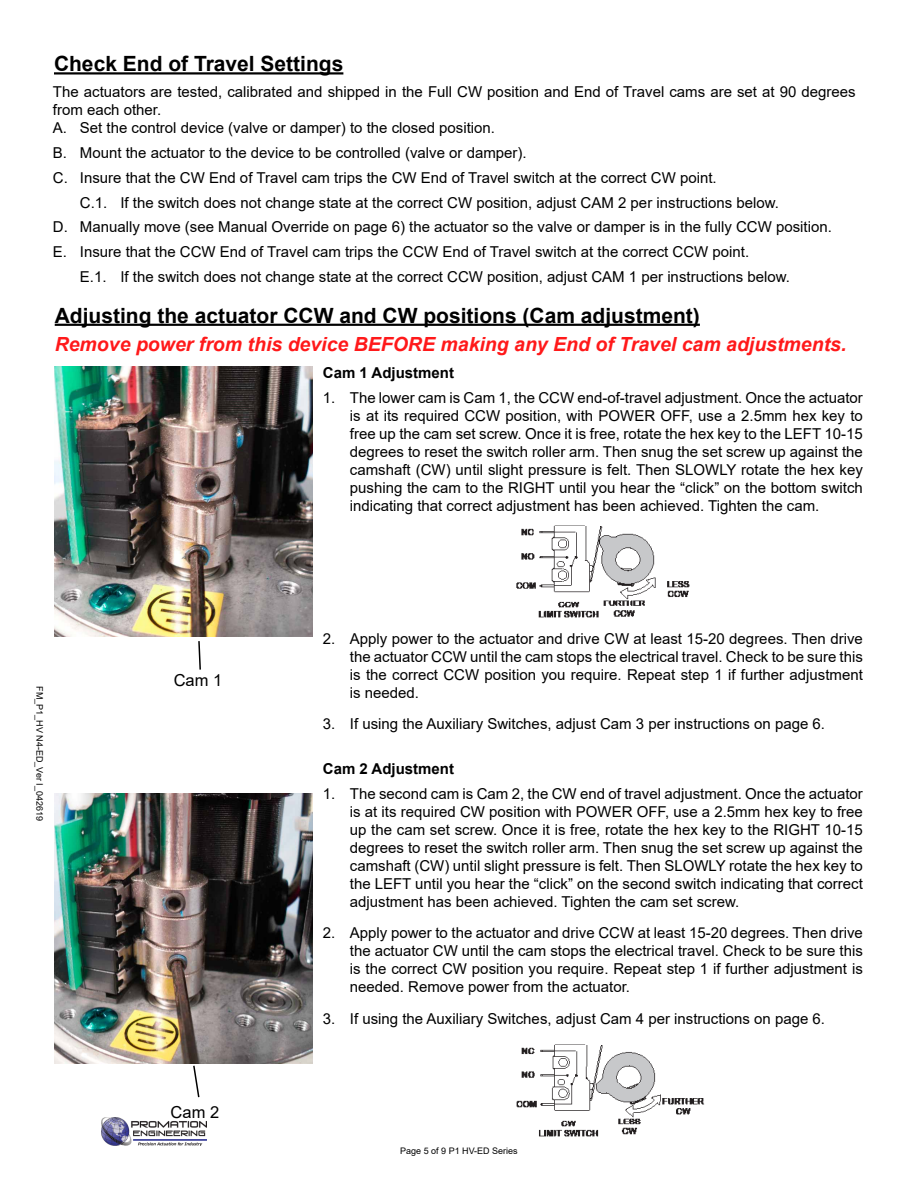
<style>
.page{position:relative;width:918px;height:1188px;background:#fff}
.page>*{position:absolute;margin:0;border:0;box-sizing:border-box;transform-origin:0 0}
.t1{font:700 21px "Arial";color:#000}
.t2{font:italic 700 19.5px "Arial";color:#ff191a}
.t3{font:16.5px "Arial";color:#000}
.t4{font:15px/18px "Arial";color:#000;text-align:justify}
.t5{font:700 15px "Arial";color:#000}
.t6{font:9px "Arial";color:#000}
</style>
<div class="page">
<img style="left:102px;top:1118px;width:104px;height:28px">
<img style="left:55px;top:367px;width:257px;height:270px">
<img style="left:55px;top:793px;width:257px;height:270px">
<img style="left:516px;top:525px;width:174px;height:93px">
<img style="left:516px;top:1044px;width:189px;height:93px">
<svg style="left:198px;top:641px;width:3px;height:29px"></svg>
<svg style="left:193px;top:1065px;width:7px;height:33px"></svg>
<hr style="left:54px;top:72px;width:289px;height:3px;background:#000">
<hr style="left:55px;top:324px;width:645px;height:2px;background:#000">
<h1 class="t1" style="left:54px;top:49px;width:291px">Check End of Travel Settings</h1>
<p class="t4" style="left:53px;top:83px;width:804px;text-align:left">The actuators are tested, calibrated and shipped in the Full CW position and End of Travel cams are set at 90 degrees from each other.<br>A. Set the control device (valve or damper) to the closed position.</p>
<p class="t4" style="left:53px;top:144px;width:475px">B. Mount the actuator to the device to be controlled (valve or damper).</p>
<p class="t4" style="left:53px;top:168px;width:665px">C. Insure that the CW End of Travel cam trips the CW End of Travel switch at the correct CW point.</p>
<p class="t4" style="left:80px;top:193px;width:701px">C.1. If the switch does not change state at the correct CW position, adjust CAM 2 per instructions below.</p>
<p class="t4" style="left:53px;top:218px;width:780px">D. Manually move (see Manual Override on page 6) the actuator so the valve or damper is in the fully CCW position.</p>
<p class="t4" style="left:53px;top:243px;width:698px">E. Insure that the CCW End of Travel cam trips the CCW End of Travel switch at the correct CCW point.</p>
<p class="t4" style="left:80px;top:267px;width:711px">E.1. If the switch does not change state at the correct CCW position, adjust CAM 1 per instructions below.</p>
<h1 class="t1" style="left:55px;top:300px;width:647px">Adjusting the actuator CCW and CW positions (Cam adjustment)</h1>
<h2 class="t2" style="left:55px;top:331px;width:793px">Remove power from this device BEFORE making any End of Travel cam adjustments.</h2>
<p class="t5" style="left:323px;top:362px;width:133px">Cam 1 Adjustment</p>
<p class="t4" style="left:350px;top:389px;width:515px;text-indent:-27px">1. The lower cam is Cam 1, the CCW end-of-travel adjustment. Once the actuator is at its required CCW position, with POWER OFF, use a 2.5mm hex key to free up the cam set screw. Once it is free, rotate the hex key to the LEFT 10-15 degrees to reset the switch roller arm. Then snug the set screw up against the camshaft (CW) until slight pressure is felt. Then SLOWLY rotate the hex key pushing the cam to the RIGHT until you hear the “click” on the bottom switch indicating that correct adjustment has been achieved. Tighten the cam.</p>
<p class="t6" style="left:46px;top:686px;width:136px;rotate:90deg">FM_P1_HV N4-ED_Ver I_042619</p>
<p class="t3" style="left:174px;top:669px;width:50px">Cam 1</p>
<p class="t3" style="left:171px;top:1101px;width:50px">Cam 2</p>
<p class="t4" style="left:350px;top:629px;width:514px;text-indent:-27px">2. Apply power to the actuator and drive CW at least 15-20 degrees. Then drive the actuator CCW until the cam stops the electrical travel. Check to be sure this is the correct CCW position you require. Repeat step 1 if further adjustment is needed.</p>
<p class="t4" style="left:323px;top:715px;width:504px">3. If using the Auxiliary Switches, adjust Cam 3 per instructions on page 6.</p>
<p class="t5" style="left:323px;top:758px;width:133px">Cam 2 Adjustment</p>
<p class="t4" style="left:350px;top:785px;width:515px;text-indent:-27px">1. The second cam is Cam 2, the CW end of travel adjustment. Once the actuator is at its required CW position with POWER OFF, use a 2.5mm hex key to free up the cam set screw. Once it is free, rotate the hex key to the RIGHT 10-15 degrees to reset the switch roller arm. Then snug the set screw up against the camshaft (CW) until slight pressure is felt. Then SLOWLY rotate the hex key to the LEFT until you hear the “click” on the second switch indicating that correct adjustment has been achieved. Tighten the cam set screw.</p>
<p class="t4" style="left:350px;top:924px;width:514px;text-indent:-27px">2. Apply power to the actuator and drive CCW at least 15-20 degrees. Then drive the actuator CW until the cam stops the electrical travel. Check to be sure this is the correct CW position you require. Repeat step 1 if further adjustment is needed. Remove power from the actuator.</p>
<p class="t4" style="left:323px;top:1010px;width:504px">3. If using the Auxiliary Switches, adjust Cam 4 per instructions on page 6.</p>
<p class="t6" style="left:400px;top:1144px;width:119px">Page 5 of 9 P1 HV-ED Series</p>
</div>
